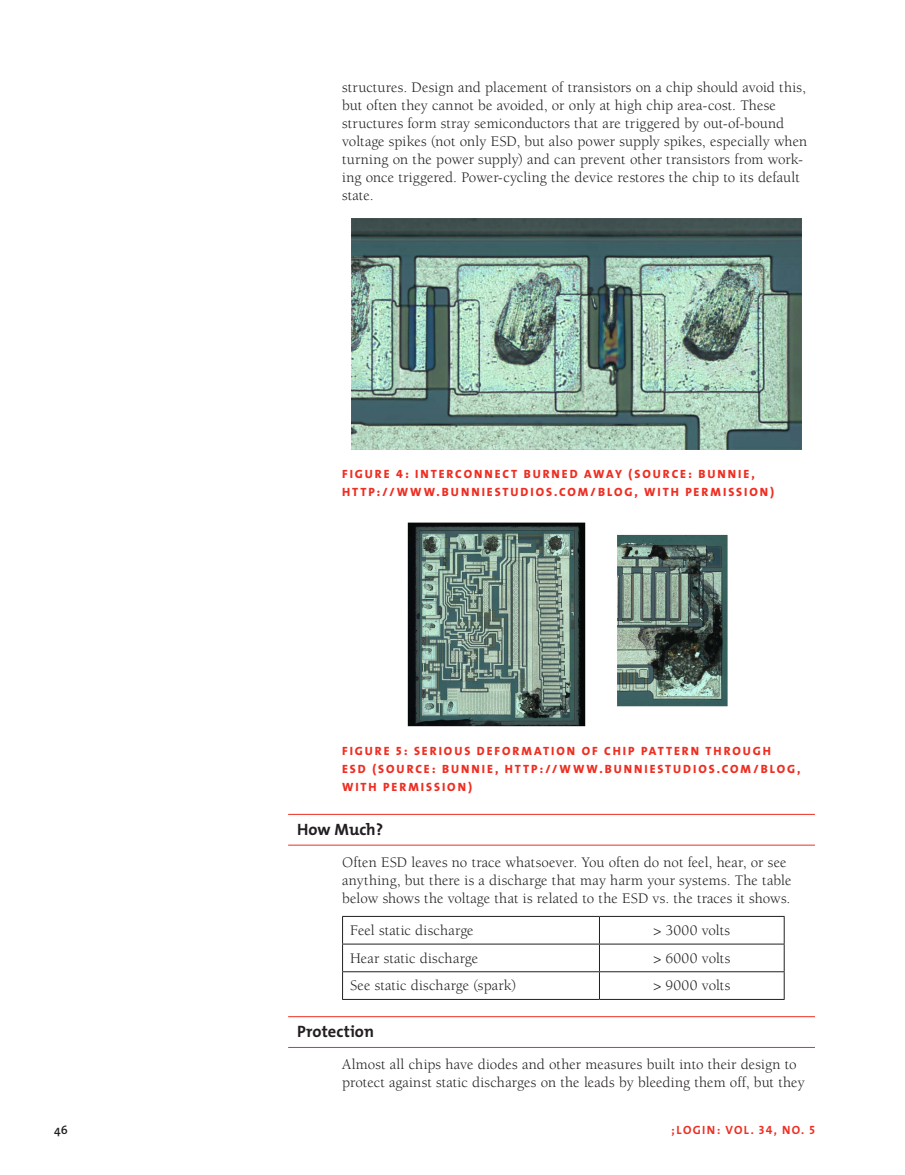
<style>
.page{position:relative;width:905px;height:1175px;background:#fff}
.page>*{position:absolute;margin:0;border:0;box-sizing:border-box;transform-origin:0 0}
._1__Head1_1h{font:700 16.5px "The Mix";color:#231f20}
._2_Body__2b{font:15px/18px "Berkeley";letter-spacing:.005em;color:#231f20}
._2_Body_2b{font:15px "Berkeley";letter-spacing:.01em;color:#231f20}
.Figcap{font:12px/18px "The Mix Extra Bold Caps";letter-spacing:.165em;color:#ee2e22}
.t1{font:12px "The Mix Bold Caps";letter-spacing:.115em;color:#ee2e22}
.t2{font:600 12px "The Mix";color:#231f20}
</style>
<div class="page">
<hr style="left:288px;top:814px;width:526px;height:1px;background:#ee2e22">
<hr style="left:288px;top:844px;width:526px;height:1px;background:#ee2e22">
<hr style="left:288px;top:1016px;width:526px;height:1px;background:#ee2e22">
<hr style="left:288px;top:1047px;width:526px;height:1px;background:#ee2e22">
<hr style="left:342px;top:916px;width:257px;height:1px;background:#231f20">
<hr style="left:599px;top:916px;width:185px;height:1px;background:#231f20">
<hr style="left:342px;top:943px;width:257px;height:1px;background:#231f20">
<hr style="left:599px;top:943px;width:185px;height:1px;background:#231f20">
<hr style="left:342px;top:971px;width:257px;height:1px;background:#231f20">
<svg style="left:342px;top:916px;width:1px;height:83px"></svg>
<hr style="left:599px;top:971px;width:185px;height:1px;background:#231f20">
<svg style="left:599px;top:916px;width:1px;height:83px"></svg>
<svg style="left:783px;top:916px;width:1px;height:83px"></svg>
<hr style="left:342px;top:999px;width:257px;height:1px;background:#231f20">
<hr style="left:599px;top:999px;width:185px;height:1px;background:#231f20">
<img style="left:351px;top:219px;width:450px;height:230px">
<img style="left:407px;top:522px;width:321px;height:205px">
<p class="_2_Body__2b" style="left:342px;top:79px;width:466px">structures. Design and placement of transistors on a chip should avoid this, but often they cannot be avoided, or only at high chip area-cost. These structures form stray semiconductors that are triggered by out-of-bound voltage spikes (not only ESD, but also power supply spikes, especially when turning on the power supply) and can prevent other transistors from work&shy;ing once triggered. Power-cycling the device restores the chip to its default state.</p>
<p class="Figcap" style="left:342px;top:464px;width:433px">FIGURE 4: INTERCO NNECT BURNED AWAY (SO URCE: BUNNIE,<br>HTTP://WWW.BUNNIESTUDIO S.CO M/BLO G, WITH PERMISSION )</p>
<p class="Figcap" style="left:342px;top:742px;width:430px">FIGURE 5: S ERIO US DEFO RMATIO N OF CHIP PATTERN THRO UGH<br>ESD</p>
<p class="Figcap" style="left:342px;top:760px;width:460px;text-indent:30px">(SO URCE: BUNNIE, HTTP://WWW.BUNNIESTUDIO S.CO M/BLO G,<br>WITH PERMISSION )</p>
<p class="_1__Head1_1h" style="left:297px;top:815px;width:87px">How Much?</p>
<p class="_2_Body__2b" style="left:342px;top:853px;width:450px">Often ESD leaves no trace whatsoever. You often do not feel, hear, or see anything, but there is a discharge that may harm your systems. The table below shows the voltage that is related to the ESD vs. the traces it shows.</p>
<p class="_2_Body_2b" style="left:350px;top:922px;width:125px">Feel static discharge</p>
<p class="_2_Body_2b" style="left:653px;top:922px;width:78px">&gt; 3000 volts</p>
<p class="_2_Body_2b" style="left:350px;top:950px;width:130px">Hear static discharge</p>
<p class="_2_Body_2b" style="left:653px;top:950px;width:78px">&gt; 6000 volts</p>
<p class="_2_Body_2b" style="left:350px;top:977px;width:168px">See static discharge (spark)</p>
<p class="_2_Body_2b" style="left:653px;top:977px;width:78px">&gt; 9000 volts</p>
<p class="_1__Head1_1h" style="left:297px;top:1018px;width:78px">Protection</p>
<p class="_2_Body__2b" style="left:342px;top:1055px;width:464px">Almost all chips have diodes and other measures built into their design to protect against static discharges on the leads by bleeding them off, but they</p>
<p class="t2" style="left:54px;top:1120px;width:15px">46</p>
<p class="t1" style="left:671px;top:1120px;width:145px">;LOGIN: VOL. 34, NO. 5</p>
</div>
